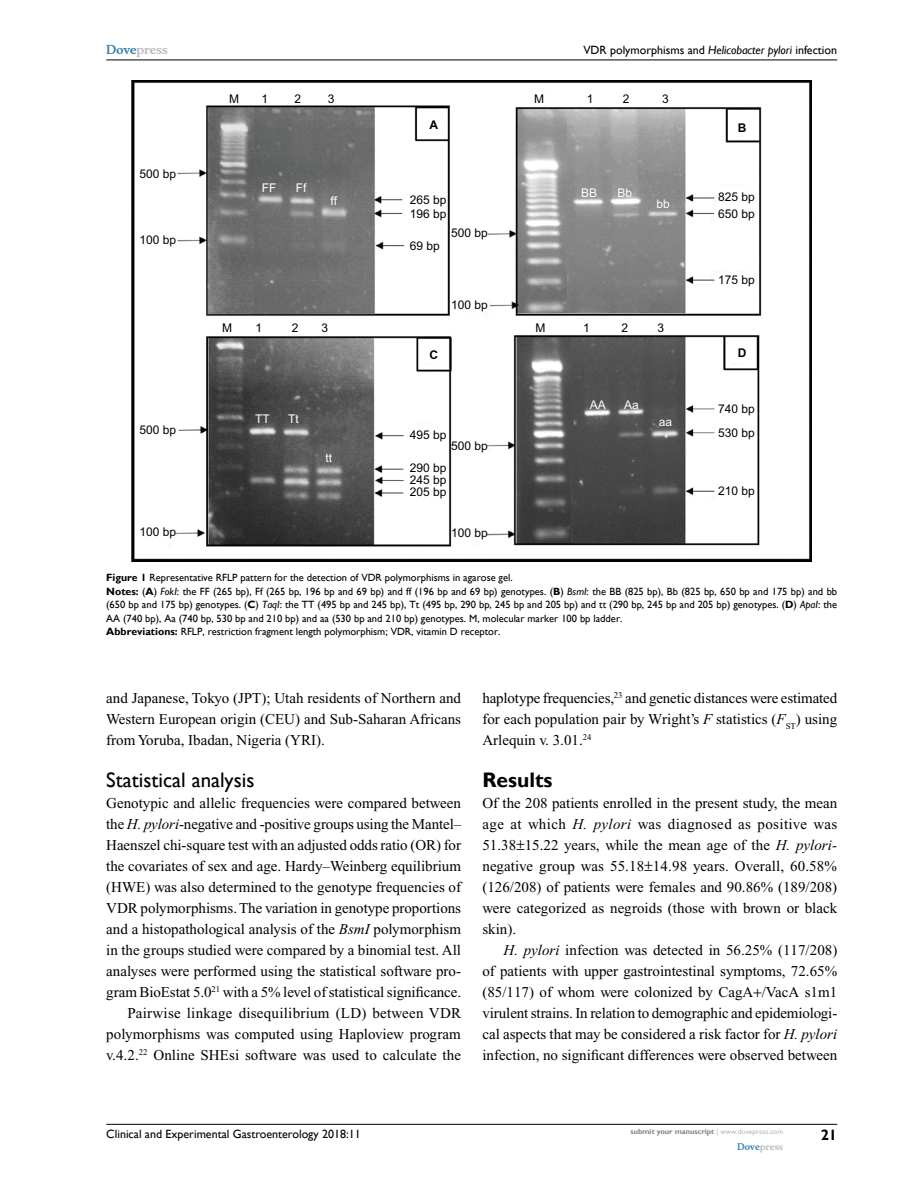
<style>
.page{position:relative;width:918px;height:1188px;background:#fff}
.page>*{position:absolute;margin:0;border:0;box-sizing:border-box;transform-origin:0 0}
.t1{font:21px "Gill Sans";color:#000}
.t2{font:700 21px "Gill Sans";color:#000}
.t3{font:15px/21px "Times New Roman";color:#000;text-align:justify}
.t4{font:700 15px "Gill Sans";color:#000}
.t5{font:12px/12.1px "Arial";color:#000}
.t6{font:12px "Gill Sans";color:#000}
.t7{font:12px "Arial";color:#fff}
.t8{font:700 12px "Musee";color:#b8babc}
.t9{font:700 12px "Arial";color:#000}
.t10{font:10.5px/13.5px "Gill Sans";color:#000}
.t11{font:700 9px "Musee";color:#b8babc}
.t12{font:700 7.5px "Gill Sans";color:#808285}
.s1{color:#3785ad}
.s2{font-style:italic}
.s3{font-weight:700}
.s4{font-weight:400;color:#b8babc}
</style>
<div class="page">
<hr style="left:106px;top:1124px;width:731px;height:1px;background:#000">
<hr style="left:106px;top:60px;width:731px;height:1px;background:#000">
<img style="left:132px;top:81px;width:680px;height:480px">
<p class="t8" style="left:106px;top:43px;width:63px"><span class="s1">Dove</span>press</p>
<p class="t5" style="left:139px;top:168px;width:38px">500 bp</p>
<p class="t5" style="left:139px;top:233px;width:38px">100 bp</p>
<p class="t5" style="left:139px;top:423px;width:38px">500 bp</p>
<p class="t5" style="left:139px;top:526px;width:38px">100 bp</p>
<p class="t5" style="left:229px;top:93px;width:11px">M</p>
<p class="t5" style="left:261px;top:93px;width:8px">1</p>
<p class="t5" style="left:295px;top:93px;width:8px">2</p>
<p class="t5" style="left:328px;top:93px;width:8px">3</p>
<p class="t7" style="left:262px;top:180px;width:16px">FF</p>
<p class="t7" style="left:296px;top:180px;width:12px">Ff</p>
<p class="t7" style="left:331px;top:192px;width:8px">ff</p>
<p class="t5" style="left:222px;top:321px;width:11px">M</p>
<p class="t5" style="left:256px;top:321px;width:8px">1</p>
<p class="t5" style="left:292px;top:321px;width:8px">2</p>
<p class="t5" style="left:321px;top:321px;width:8px">3</p>
<p class="t7" style="left:255px;top:410px;width:16px">TT</p>
<p class="t7" style="left:288px;top:410px;width:12px">Tt</p>
<p class="t7" style="left:326px;top:450px;width:8px">tt</p>
<p class="t9" style="left:430px;top:116px;width:10px">A</p>
<p class="t5" style="left:410px;top:193px;width:38px;line-height:14px">265 bp<br>196 bp</p>
<p class="t5" style="left:410px;top:240px;width:32px">69 bp</p>
<p class="t5" style="left:451px;top:227px;width:38px">500 bp</p>
<p class="t5" style="left:451px;top:298px;width:38px">100 bp</p>
<p class="t9" style="left:429px;top:347px;width:10px">C</p>
<p class="t5" style="left:410px;top:428px;width:38px">495 bp</p>
<p class="t5" style="left:410px;top:462px;width:38px;text-align:justify">290 bp 245 bp 205 bp</p>
<p class="t5" style="left:451px;top:439px;width:38px">500 bp</p>
<p class="t5" style="left:451px;top:527px;width:38px">100 bp</p>
<p class="t6" style="left:583px;top:43px;width:255px">VDR polymorphisms and <span class="s2">Helicobacter pylori</span> infection</p>
<p class="t5" style="left:534px;top:93px;width:11px">M</p>
<p class="t5" style="left:587px;top:93px;width:8px">1</p>
<p class="t5" style="left:623px;top:93px;width:8px">2</p>
<p class="t5" style="left:662px;top:93px;width:8px">3</p>
<p class="t7" style="left:581px;top:184px;width:18px">BB</p>
<p class="t7" style="left:617px;top:184px;width:16px">Bb</p>
<p class="t7" style="left:656px;top:195px;width:15px">bb</p>
<p class="t5" style="left:536px;top:322px;width:11px">M</p>
<p class="t5" style="left:583px;top:322px;width:8px">1</p>
<p class="t5" style="left:621px;top:322px;width:8px">2</p>
<p class="t5" style="left:658px;top:322px;width:8px">3</p>
<p class="t7" style="left:590px;top:396px;width:18px">AA</p>
<p class="t7" style="left:624px;top:396px;width:16px">Aa</p>
<p class="t7" style="left:659px;top:413px;width:15px">aa</p>
<p class="t9" style="left:738px;top:119px;width:10px">B</p>
<p class="t5" style="left:718px;top:189px;width:38px;line-height:17px">825 bp<br>650 bp</p>
<p class="t5" style="left:718px;top:274px;width:38px">175 bp</p>
<p class="t9" style="left:738px;top:344px;width:10px">D</p>
<p class="t5" style="left:718px;top:396px;width:38px;line-height:24.3px">740 bp<br>530 bp</p>
<p class="t5" style="left:718px;top:484px;width:38px">210 bp</p>
<p class="t10" style="left:106px;top:571px;width:732px"><span class="s3">Figure 1</span> Representative RFLP pattern for the detection of VDR polymorphisms in agarose gel.<br><span class="s3">Notes:</span> (<span class="s3">A</span>) <span class="s2">FokI</span>: the FF (265 bp), Ff (265 bp, 196 bp and 69 bp) and ff (196 bp and 69 bp) genotypes. (<span class="s3">B</span>) <span class="s2">BsmI</span>: the BB (825 bp), Bb (825 bp, 650 bp and 175 bp) and bb (650 bp and 175 bp) genotypes. (<span class="s3">C</span>) <span class="s2">TaqI</span>: the TT (495 bp and 245 bp), Tt (495 bp, 290 bp, 245 bp and 205 bp) and tt (290 bp, 245 bp and 205 bp) genotypes. (<span class="s3">D</span>) <span class="s2">ApaI</span>: the AA (740 bp), Aa (740 bp, 530 bp and 210 bp) and aa (530 bp and 210 bp) genotypes. M, molecular marker 100 bp ladder.<br><span class="s3">Abbreviations:</span> RFLP, restriction fragment length polymorphism; VDR, vitamin D receptor.</p>
<p class="t3" style="left:106px;top:687px;width:356px">and Japanese, Tokyo (JPT); Utah residents of Northern and Western European origin (CEU) and Sub-Saharan Africans from Yoruba, Ibadan, Nigeria (YRI).</p>
<h1 class="t1" style="left:106px;top:767px;width:150px">Statistical analysis</h1>
<p class="t3" style="left:106px;top:792px;width:356px;text-align:right">Genotypic and allelic frequencies were compared between the <span class="s2">H. pylori</span>-negative and -positive groups using the Mantel– Haenszel chi-square test with an adjusted odds ratio (OR) for the covariates of sex and age. Hardy–Weinberg equilibrium (HWE) was also determined to the genotype frequencies of VDR polymorphisms. The variation in genotype proportions and a histopathological analysis of the <span class="s2">BsmI</span> polymorphism in the groups studied were compared by a binomial test. All analyses were performed using the statistical software pro&shy;gram BioEstat 5.0<sup>21</sup> with a 5% level of statistical significance.<br>Pairwise linkage disequilibrium (LD) between VDR polymorphisms was computed using Haploview program v.4.2.<sup>22</sup> Online SHEsi software was used to calculate the</p>
<p class="t3" style="left:482px;top:687px;width:356px">haplotype frequencies,<sup>23</sup> and genetic distances were estimated for each population pair by Wright’s <span class="s2">F</span> statistics (<span class="s2">F</span><sub>ST</sub>) using Arlequin v. 3.01.<sup>24</sup></p>
<h1 class="t2" style="left:482px;top:767px;width:72px">Results</h1>
<p class="t3" style="left:482px;top:792px;width:356px">Of the 208 patients enrolled in the present study, the mean age at which <span class="s2">H. pylori</span> was diagnosed as positive was 51.38 15.22 years, while the mean age of the <span class="s2">H. pylori&shy;</span>negative group was 55.18 14.98 years. Overall, 60.58% (126/208) of patients were females and 90.86% (189/208) were categorized as negroids (those with brown or black skin).</p>
<p class="t3" style="left:482px;top:939px;width:356px;text-indent:21px"><span class="s2">H. pylori</span> infection was detected in 56.25% (117/208) of patients with upper gastrointestinal symptoms, 72.65% (85/117) of whom were colonized by CagA /VacA s1m1 virulent strains. In relation to demographic and epidemiologi&shy;cal aspects that may be considered a risk factor for <span class="s2">H. pylori </span>infection, no significant differences were observed between</p>
<p class="t6" style="left:106px;top:1127px;width:256px">Clinical and Experimental Gastroenterology 2018:11</p>
<p class="t12" style="left:631px;top:1127px;width:154px">submit your manuscript <span class="s4">| www.dovepress.com</span></p>
<p class="t11" style="left:737px;top:1141px;width:48px"><span class="s1">Dove</span>press</p>
<p class="t4" style="left:821px;top:1126px;width:18px">21</p>
</div>
